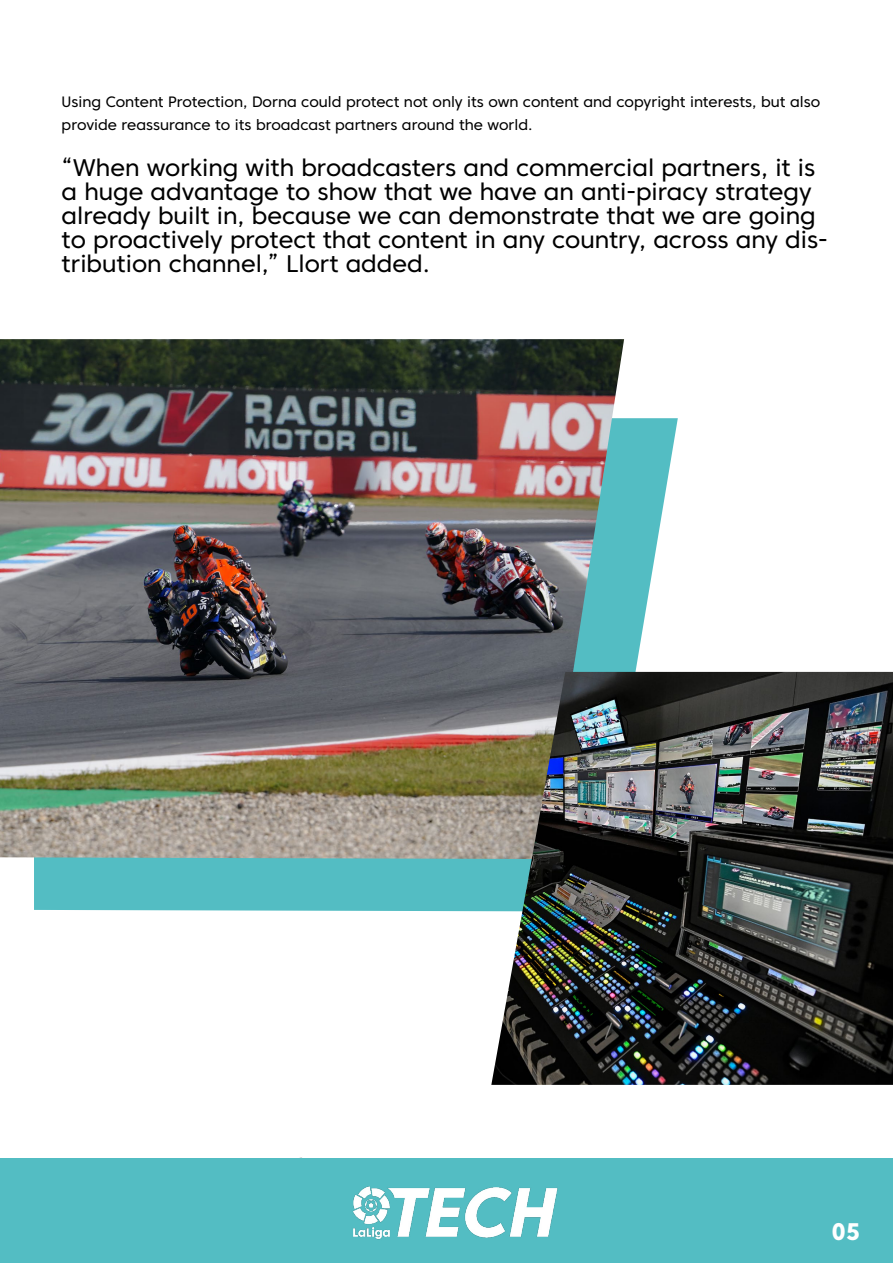
<style>
.page{position:relative;width:893px;height:1263px;background:#fff}
.page>*{position:absolute;margin:0;border:0;box-sizing:border-box;transform-origin:0 0}
.t1{font:24px/24px "Core Sans C 45";color:#000}
.t2{font:800 24px "Core Sans C 75";color:#fff}
.t3{font:15px/22.5px "Core Sans C 45";color:#000}
</style>
<div class="page">
<svg style="left:34px;top:418px;width:644px;height:493px;background:#68c5ca"></svg>
<img style="left:0;top:339px;width:624px;height:520px">
<img style="left:491px;top:672px;width:402px;height:413px">
<div style="left:0;top:1158px;width:893px;height:105px;background:#53bdc3"></div>
<img style="left:353px;top:1186px;width:205px;height:54px">
<p class="t3" style="left:62px;top:90px;width:760px">Using Content Protection, Dorna could protect not only its own content and copyright interests, but also provide reassurance to its broadcast partners around the world.</p>
<p class="t1" style="left:62px;top:155px;width:768px">“When working with broadcasters and commercial partners, it is a huge advantage to show that we have an anti-piracy strategy already built in, because we can demonstrate that we are going to proactively protect that content in any country, across any dis&shy;tribution channel,” Llort added.</p>
<p class="t2" style="left:831px;top:1217px;width:31px">05</p>
</div>
